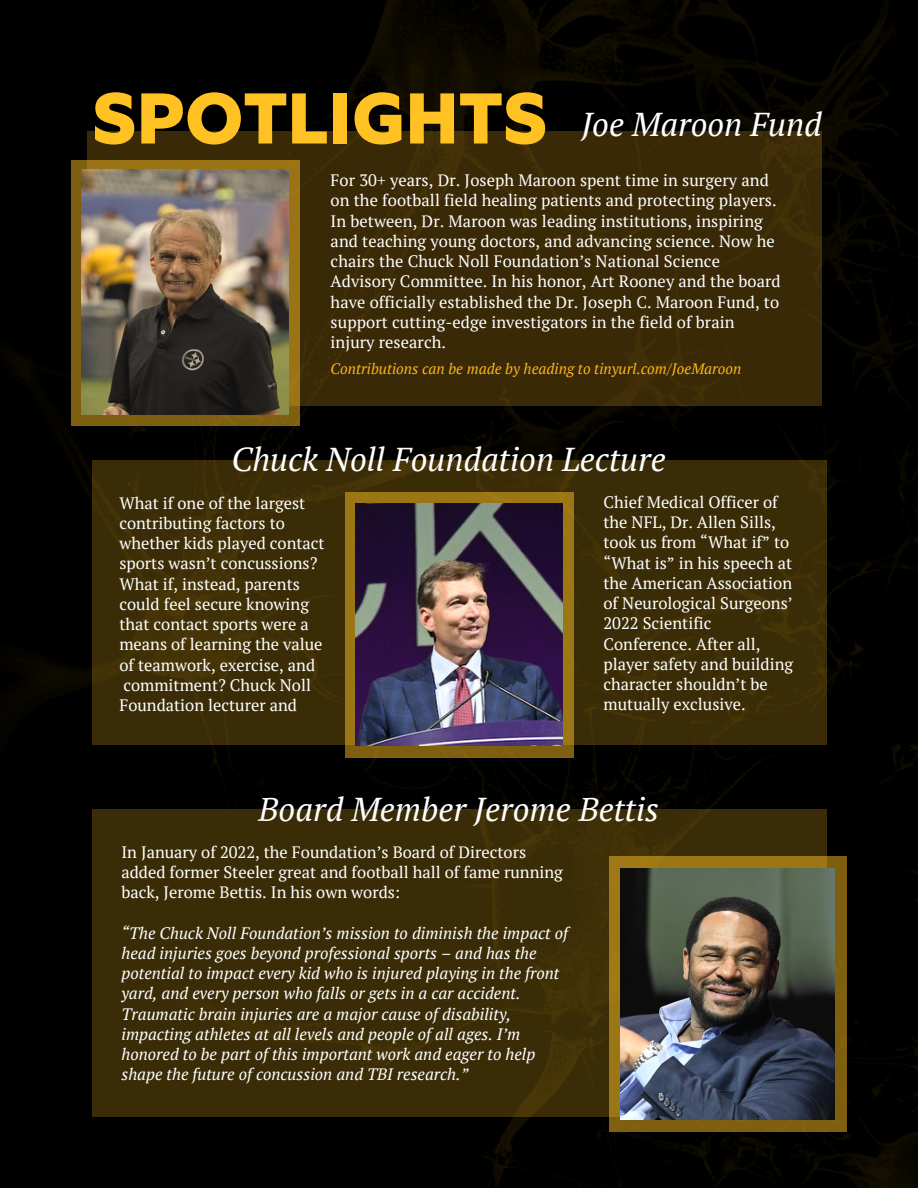
<style>
.page{position:relative;width:918px;height:1188px;background:#fff}
.page>*{position:absolute;margin:0;border:0;box-sizing:border-box;transform-origin:0 0}
.t1{font:italic 33px "PT Serif";color:#fff}
.t2{font:16.5px/20.2px "PT Serif";color:#fff}
.t3{font:italic 16.5px/20.2px "PT Serif";color:#fff}
.t4{font:italic 15px "PT Serif";color:#fbb520}
.s1{font-family:"Equip W04";font-weight:800;font-style:normal;font-size:72.75px;color:#ffc222}
</style>
<div class="page">
<img style="left:0;top:0;width:918px;height:1188px">
<div style="left:92px;top:810px;width:734px;height:307px;background:#3a2c07"></div>
<div style="left:88px;top:131px;width:734px;height:275px;background:#392907"></div>
<svg style="left:71px;top:161px;width:229px;height:265px;background:#886816"></svg>
<img style="left:82px;top:169px;width:207px;height:245px">
<svg style="left:609px;top:857px;width:237px;height:275px;background:#8a6913"></svg>
<img style="left:620px;top:868px;width:215px;height:251px">
<div style="left:92px;top:460px;width:734px;height:285px;background:#3a2c07"></div>
<svg style="left:345px;top:493px;width:228px;height:265px;background:#8f6c14"></svg>
<img style="left:356px;top:504px;width:207px;height:242px">
<h1 class="t1" style="left:92px;top:102px;width:732px"><span class="s1">SPOTLIGHTS</span> Joe Maroon Fund</h1>
<p class="t2" style="left:331px;top:170px;width:452px">For 30+ years, Dr. Joseph Maroon spent time in surgery and on the football field healing patients and protecting players.<br>In between, Dr. Maroon was leading institutions, inspiring and teaching young doctors, and advancing science. Now he chairs the Chuck Noll Foundation’s National Science Advisory Committee. In his honor, Art Rooney and the board have officially established the Dr. Joseph C. Maroon Fund, to support cutting-edge investigators in the field of brain injury research.</p>
<p class="t4" style="left:331px;top:358px;width:412px">Contributions can be made by heading to tinyurl.com/JoeMaroon</p>
<h1 class="t1" style="left:231px;top:437px;width:436px">Chuck Noll Foundation Lecture</h1>
<p class="t2" style="left:604px;top:492px;width:191px">Chief Medical Officer of the NFL, Dr. Allen Sills, took us from “What if” to “What is” in his speech at the American Association of Neurological Surgeons’<br>2022 Scientific<br>Conference. After all, player safety and building character shouldn’t be mutually exclusive.</p>
<p class="t2" style="left:119px;top:492px;width:207px">What if one of the largest contributing factors to whether kids played contact sports wasn’t concussions?<br>What if, instead, parents could feel secure knowing that contact sports were a means of learning the value of teamwork, exercise, and commitment? Chuck Noll<br>Foundation lecturer and</p>
<h1 class="t1" style="left:259px;top:786px;width:402px">Board Member Jerome Bettis</h1>
<p class="t2" style="left:121px;top:841px;width:443px">In January of 2022, the Foundation’s Board of Directors added former Steeler great and football hall of fame running back, Jerome Bettis. In his own words:</p>
<p class="t3" style="left:121px;top:922px;width:448px">“The Chuck Noll Foundation’s mission to diminish the impact of head injuries goes beyond professional sports – and has the potential to impact every kid who is injured playing in the front yard, and every person who falls or gets in a car accident.<br>Traumatic brain injuries are a major cause of disability, impacting athletes at all levels and people of all ages. I’m honored to be part of this important work and eager to help shape the future of concussion and TBI research.”</p>
</div>
